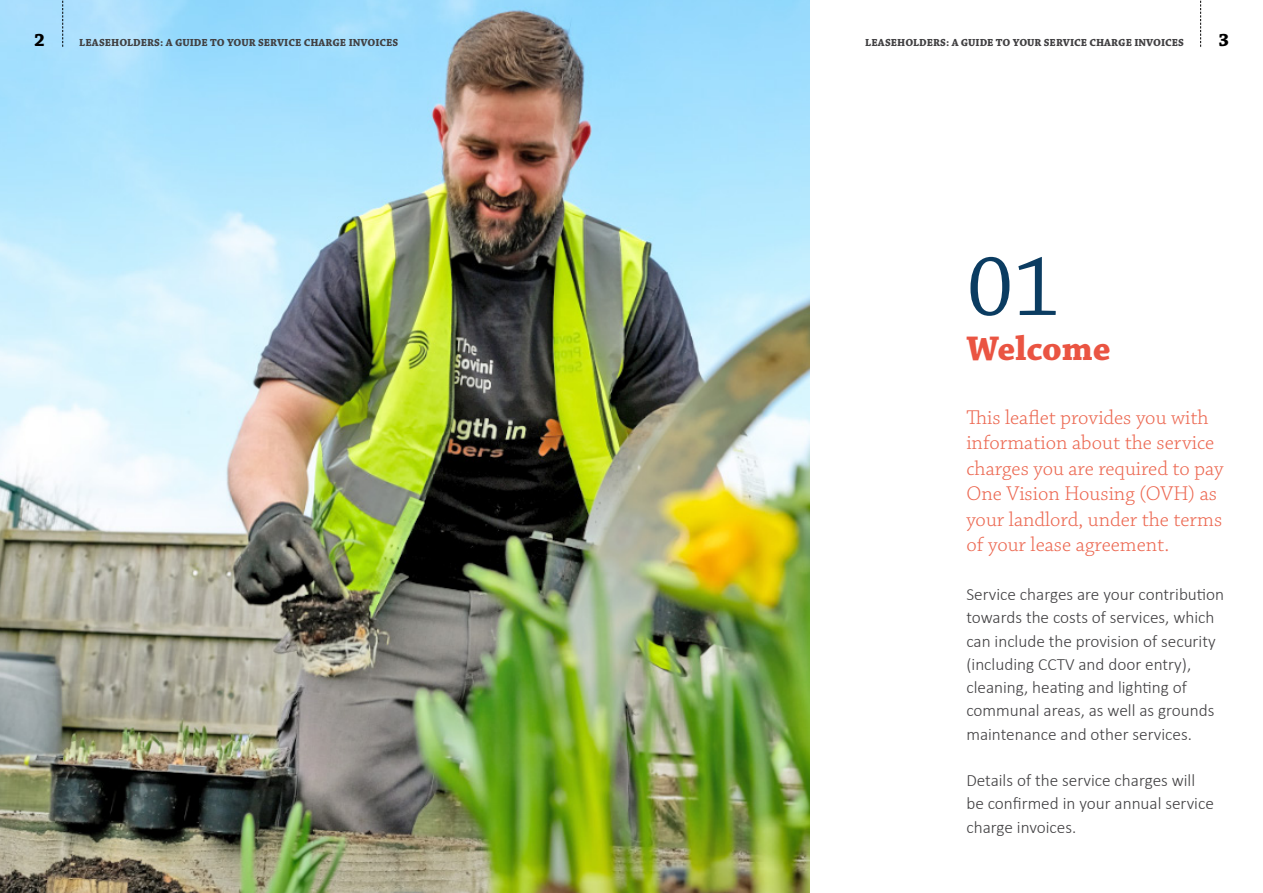
<style>
.page{position:relative;width:1263px;height:893px;background:#fff}
.page>*{position:absolute;margin:0;border:0;box-sizing:border-box;transform-origin:0 0}
.t1{font:90px "Chaparral Pro";color:#0b3c61}
.t2{font:700 36px "Chaparral Pro";color:#ea5442}
.t3{font:300 21px/25.5px "Chaparral Pro";color:#ec6750}
.t4{font:700 18.9px "Chaparral Pro";color:#000}
.t5{font:300 17.25px/23.2px "Calibri";color:#414042}
.t6{font:700 10.8px "Chaparral Pro";color:#414042}
</style>
<div class="page">
<img style="left:0;top:0;width:809px;height:893px">
<svg style="left:62px;top:0;width:1px;height:47px"></svg>
<svg style="left:1200px;top:0;width:1px;height:47px"></svg>
<p class="t4" style="left:34px;top:29px;width:12px">2</p>
<p class="t6" style="left:79px;top:36px;width:321px">LEASEHOLDERS: A GUIDE TO YOUR SERVICE CHARGE INVOICES</p>
<p class="t6" style="left:865px;top:36px;width:320px">LEASEHOLDERS: A GUIDE TO YOUR SERVICE CHARGE INVOICES</p>
<p class="t4" style="left:1218px;top:29px;width:12px">3</p>
<h1 class="t1" style="left:966px;top:237px;width:96px">01</h1>
<h2 class="t2" style="left:966px;top:327px;width:146px">Welcome</h2>
<p class="t3" style="left:966px;top:405px;width:259px">This leaflet provides you with information about the service charges you are required to pay<br>One Vision Housing (OVH) as your landlord, under the terms of your lease agreement.</p>
<p class="t5" style="left:966px;top:582px;width:259px">Service charges are your contribution towards the costs of services, which can include the provision of security (including CCTV and door entry), cleaning, heating and lighting of communal areas, as well as grounds maintenance and other services.</p>
<p class="t5" style="left:966px;top:768px;width:249px">Details of the service charges will be confirmed in your annual service charge invoices.</p>
</div>
